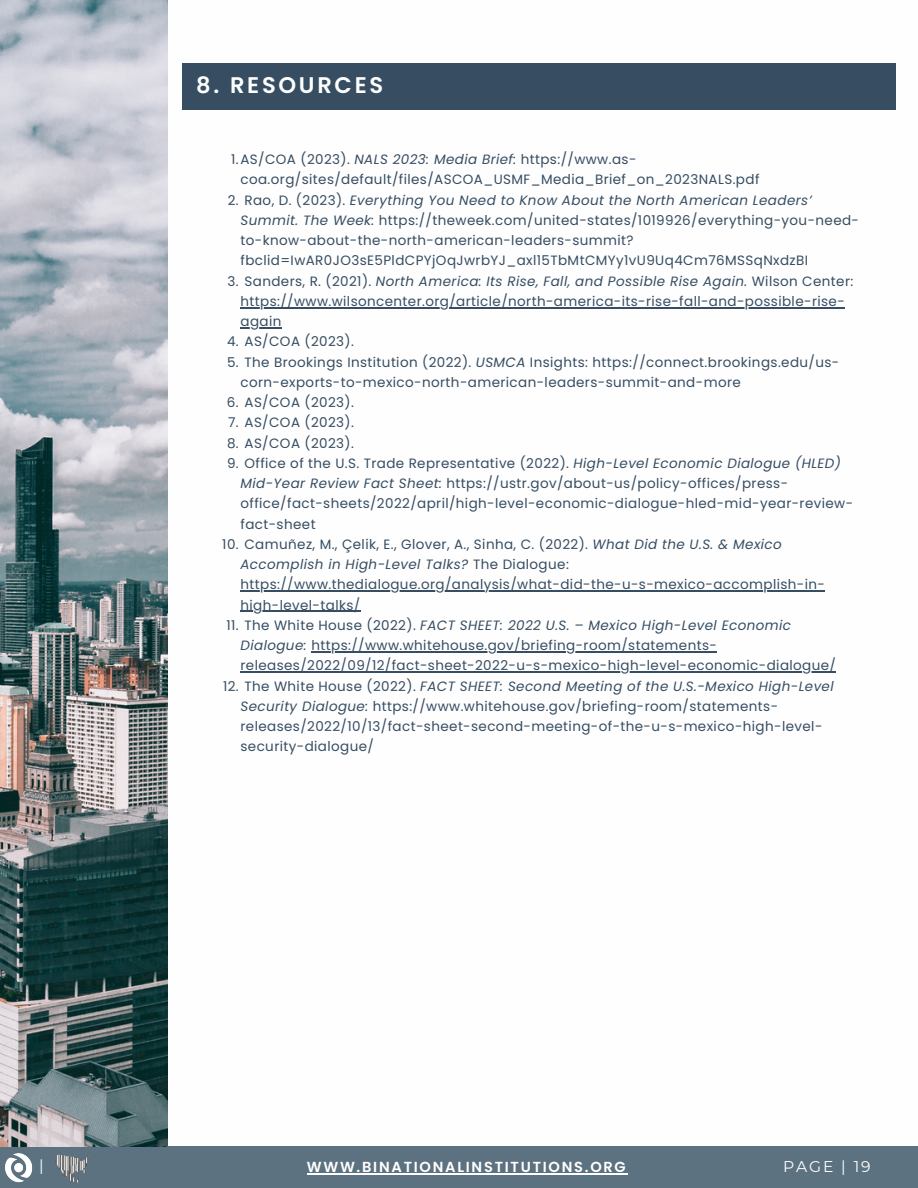
<style>
.page{position:relative;width:918px;height:1188px;background:#fff}
.page>*{position:absolute;margin:0;border:0;box-sizing:border-box;transform-origin:0 0}
.t1{font:600 22.65px "Poppins";letter-spacing:.12em;color:#fefefe}
.t2{font:15.6px "Montserrat";letter-spacing:.12em;color:#fff}
.t3{font:600 14.55px "Poppins";letter-spacing:.12em;color:#fff}
.t4{font:13.5px/20.2px "Poppins";letter-spacing:.03em;color:#364d62}
.s1{font-style:italic}
</style>
<div class="page">
<div style="left:183px;top:63px;width:713px;height:46px;background:#364d62"></div>
<div style="left:0;top:1147px;width:918px;height:41px;background:#5c7281"></div>
<img style="left:0;top:0;width:167px;height:1146px">
<hr style="left:240px;top:307px;width:605px;height:1px;background:#364d62">
<hr style="left:240px;top:327px;width:42px;height:1px;background:#364d62">
<hr style="left:240px;top:591px;width:585px;height:1px;background:#364d62">
<hr style="left:240px;top:611px;width:121px;height:1px;background:#364d62">
<hr style="left:312px;top:651px;width:405px;height:1px;background:#364d62">
<hr style="left:240px;top:672px;width:596px;height:1px;background:#364d62">
<img style="left:5px;top:1153px;width:28px;height:30px">
<img style="left:53px;top:1145px;width:36px;height:38px">
<hr style="left:307px;top:1173px;width:321px;height:1px;background:#fff">
<h1 class="t1" style="left:196px;top:69px;width:189px">8. RESOURCES</h1>
<p class="t4" style="left:240px;top:149px;width:520px;text-indent:-9px">1.AS/COA (2023). <span class="s1">NALS 2023: Media Brief:</span> https://www.as&shy;coa.org/sites/default/files/ASCOA_USMF_Media_Brief_on_2023NALS.pdf</p>
<p class="t4" style="left:240px;top:190px;width:620px;text-indent:-13px">2. Rao, D. (2023). <span class="s1">Everything You Need to Know About the North American Leaders’ Summit. The Week:</span> https://theweek.com/united-states/1019926/everything-you-need&shy;to-know-about-the-north-american-leaders-summit? fbclid=IwAR0JO3sE5PldCPYjOqJwrbYJ_axl15TbMtCMYy1vU9Uq4Cm76MSSqNxdzBI</p>
<p class="t4" style="left:240px;top:271px;width:614px;text-indent:-13px">3. Sanders, R. (2021). <span class="s1">North America: Its Rise, Fall, and Possible Rise Again.</span> Wilson Center: https://www.wilsoncenter.org/article/north-america-its-rise-fall-and-possible-rise&shy;again</p>
<p class="t4" style="left:227px;top:332px;width:128px">4. AS/COA (2023).</p>
<p class="t4" style="left:240px;top:352px;width:600px;text-indent:-13px">5. The Brookings Institution (2022). <span class="s1">USMCA</span> Insights: https://connect.brookings.edu/us&shy;corn-exports-to-mexico-north-american-leaders-summit-and-more</p>
<p class="t4" style="left:227px;top:392px;width:129px">6. AS/COA (2023).</p>
<p class="t4" style="left:228px;top:413px;width:127px">7. AS/COA (2023).</p>
<p class="t4" style="left:227px;top:433px;width:128px">8. AS/COA (2023).</p>
<p class="t4" style="left:240px;top:453px;width:614px;text-indent:-13px">9. Office of the U.S. Trade Representative (2022). <span class="s1">High-Level Economic Dialogue (HLED)<br>Mid-Year Review Fact Sheet:</span> https://ustr.gov/about-us/policy-offices/press&shy;office/fact-sheets/2022/april/high-level-economic-dialogue-hled-mid-year-review&shy;fact-sheet</p>
<p class="t4" style="left:240px;top:534px;width:586px;text-indent:-18px">10. Camuñez, M., Çelik, E., Glover, A., Sinha, C. (2022). <span class="s1">What Did the U.S. &amp; Mexico Accomplish in High-Level Talks?</span> The Dialogue: https://www.thedialogue.org/analysis/what-did-the-u-s-mexico-accomplish-in&shy;high-level-talks/</p>
<p class="t4" style="left:240px;top:615px;width:597px;text-indent:-14px">11. The White House (2022). <span class="s1">FACT SHEET: 2022 U.S. – Mexico High-Level Economic<br>Dialogue:</span> https://www.whitehouse.gov/briefing-room/statements&shy;releases/2022/09/12/fact-sheet-2022-u-s-mexico-high-level-economic-dialogue/</p>
<p class="t4" style="left:240px;top:676px;width:595px;text-indent:-17px">12. The White House (2022). <span class="s1">FACT SHEET: Second Meeting of the U.S.-Mexico High-Level Security Dialogue:</span> https://www.whitehouse.gov/briefing-room/statements&shy;releases/2022/10/13/fact-sheet-second-meeting-of-the-u-s-mexico-high-level&shy;security-dialogue/</p>
<p class="t2" style="left:39px;top:1156px;width:6px">|</p>
<p class="t3" style="left:307px;top:1157px;width:321px">WWW.BINATIONALINSTITUTIONS.ORG</p>
<p class="t2" style="left:783px;top:1157px;width:89px">PAGE | 19</p>
</div>
